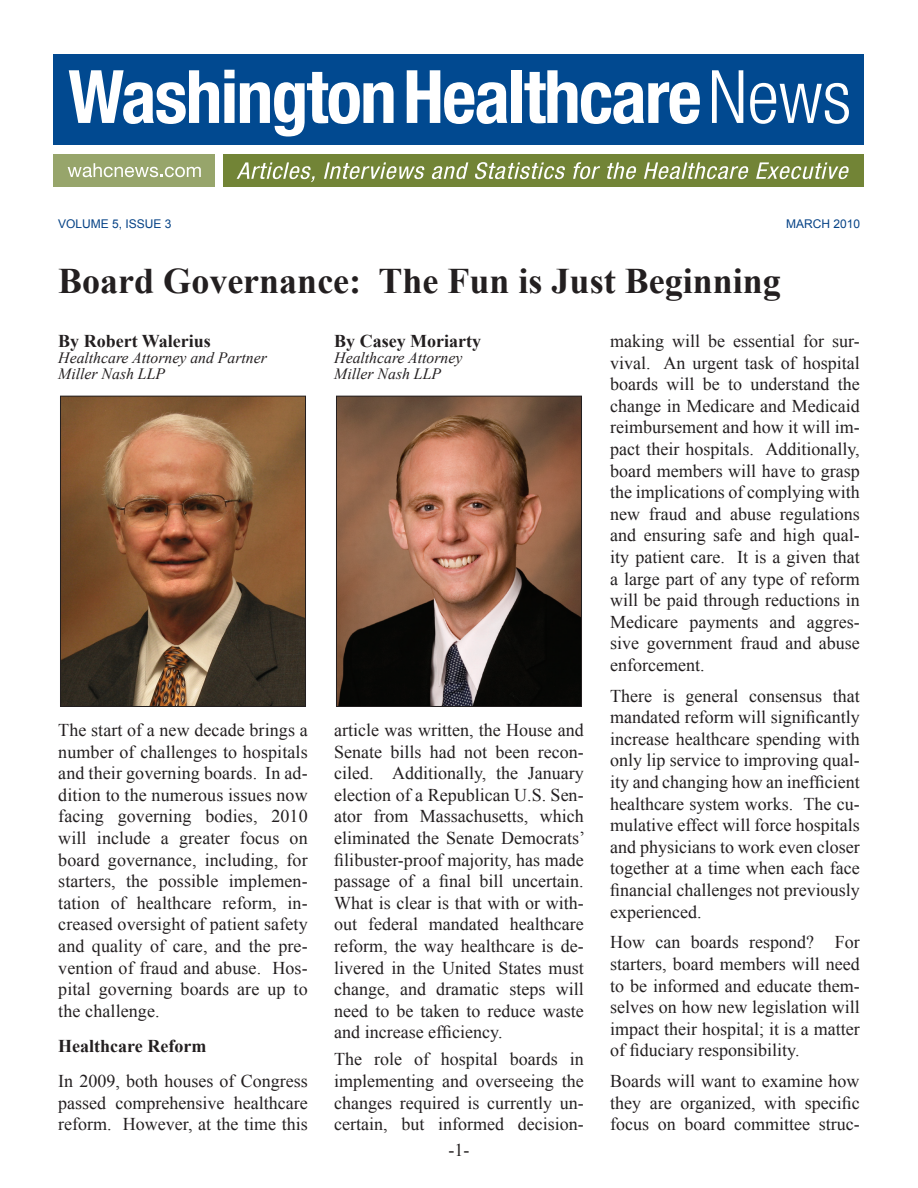
<style>
.page{position:relative;width:918px;height:1188px;background:#fff}
.page>*{position:absolute;margin:0;border:0;box-sizing:border-box;transform-origin:0 0}
.t1{font:700 36px "Times New Roman";color:#231f20}
.t2{font:18px/21.6px "Times New Roman";color:#231f20;text-align:justify}
.t3{font:700 18px "Times New Roman";color:#231f20}
.t4{font:italic 15.75px "Times New Roman";color:#231f20}
.t5{font:12px "Arial";color:#054286}
</style>
<div class="page">
<div style="left:54px;top:54px;width:810px;height:91px;background:#014990"></div>
<div style="left:53px;top:154px;width:162px;height:33px;background:#97a56b"></div>
<div style="left:223px;top:154px;width:641px;height:33px;background:#728436"></div>
<svg style="left:69px;top:70px;width:325px;height:67px"></svg>
<svg style="left:407px;top:70px;width:100px;height:54px"></svg>
<div style="left:512px;top:70px;width:10px;height:53px;background:#fff"></div>
<svg style="left:524px;top:70px;width:176px;height:54px"></svg>
<svg style="left:712px;top:70px;width:31px;height:53px"></svg>
<svg style="left:750px;top:83px;width:99px;height:41px"></svg>
<svg style="left:237px;top:162px;width:78px;height:20px"></svg>
<svg style="left:324px;top:162px;width:101px;height:17px"></svg>
<svg style="left:431px;top:162px;width:37px;height:17px"></svg>
<svg style="left:475px;top:162px;width:90px;height:17px"></svg>
<svg style="left:573px;top:162px;width:27px;height:17px"></svg>
<svg style="left:607px;top:162px;width:30px;height:17px"></svg>
<svg style="left:644px;top:162px;width:105px;height:17px"></svg>
<svg style="left:756px;top:162px;width:93px;height:17px"></svg>
<svg style="left:68px;top:163px;width:133px;height:14px"></svg>
<img style="left:338px;top:398px;width:242px;height:307px">
<div style="left:336px;top:396px;width:246px;height:311px;border:1px solid #231f20"></div>
<img style="left:62px;top:398px;width:242px;height:307px">
<div style="left:60px;top:396px;width:246px;height:311px;border:1px solid #231f20"></div>
<p class="t5" style="left:58px;top:215px;width:115px">VOLUME 5, ISSUE 3</p>
<p class="t5" style="left:786px;top:215px;width:76px">MARCH 2010</p>
<p class="t1" style="left:58px;top:256px;width:724px">Board Governance: The Fun is Just Beginning</p>
<p class="t3" style="left:58px;top:329px;width:154px">By Robert Walerius</p>
<p class="t4" style="left:58px;top:347px;width:210px">Healthcare Attorney and Partner</p>
<p class="t4" style="left:58px;top:362px;width:108px">Miller Nash LLP</p>
<p class="t2" style="left:610px;top:330px;width:251px">making will be essential for sur&shy;vival. An urgent task of hospital boards will be to understand the change in Medicare and Medicaid reimbursement and how it will im&shy;pact their hospitals. Additionally, board members will have to grasp the implications of complying with new fraud and abuse regulations and ensuring safe and high qual&shy;ity patient care. It is a given that a large part of any type of reform will be paid through reductions in Medicare payments and aggres&shy;sive government fraud and abuse enforcement.</p>
<p class="t2" style="left:610px;top:685px;width:251px">There is general consensus that mandated reform will significantly increase healthcare spending with only lip service to improving qual&shy;ity and changing how an inefficient healthcare system works. The cu&shy;mulative effect will force hospitals and physicians to work even closer together at a time when each face financial challenges not previously experienced.</p>
<p class="t2" style="left:610px;top:931px;width:251px">How can boards respond? For starters, board members will need to be informed and educate them&shy;selves on how new legislation will impact their hospital; it is a matter of fiduciary responsibility.</p>
<p class="t2" style="left:610px;top:1070px;width:251px">Boards will want to examine how they are organized, with specific focus on board committee struc-</p>
<p class="t3" style="left:334px;top:329px;width:148px">By Casey Moriarty</p>
<p class="t4" style="left:334px;top:347px;width:130px">Healthcare Attorney</p>
<p class="t4" style="left:334px;top:362px;width:108px">Miller Nash LLP</p>
<p class="t2" style="left:58px;top:719px;width:251px">The start of a new decade brings a number of challenges to hospitals and their governing boards. In ad&shy;dition to the numerous issues now facing governing bodies, 2010 will include a greater focus on board governance, including, for starters, the possible implemen&shy;tation of healthcare reform, in&shy;creased oversight of patient safety and quality of care, and the pre&shy;vention of fraud and abuse. Hos&shy;pital governing boards are up to the challenge.</p>
<p class="t3" style="left:58px;top:1033px;width:150px">Healthcare Reform</p>
<p class="t2" style="left:58px;top:1070px;width:251px">In 2009, both houses of Congress passed comprehensive healthcare reform. However, at the time this</p>
<p class="t2" style="left:334px;top:719px;width:252px">article was written, the House and Senate bills had not been recon&shy;ciled. Additionally, the January election of a Republican U.S. Sen&shy;ator from Massachusetts, which eliminated the Senate Democrats’ filibuster-proof majority, has made passage of a final bill uncertain.<br>What is clear is that with or with&shy;out federal mandated healthcare reform, the way healthcare is de&shy;livered in the United States must change, and dramatic steps will need to be taken to reduce waste and increase efficiency.</p>
<p class="t2" style="left:334px;top:1048px;width:251px">The role of hospital boards in implementing and overseeing the changes required is currently un&shy;certain, but informed decision-</p>
<p class="t2" style="left:449px;top:1138px;width:22px">-1-</p>
</div>
